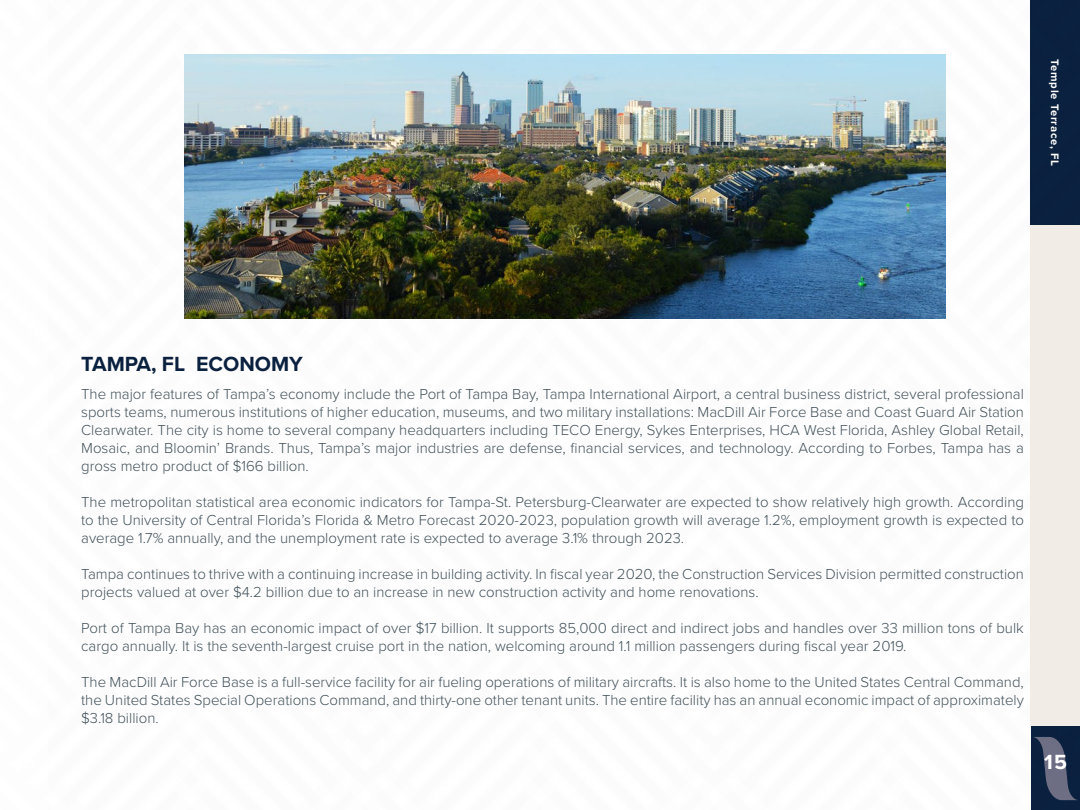
<style>
.page{position:relative;width:1080px;height:810px;background:#fff}
.page>*{position:absolute;margin:0;border:0;box-sizing:border-box;transform-origin:0 0}
.t1{font:700 21.25px "Proxima Nova";color:#0a203e}
.t2{font:700 21.25px "Proxima Nova";color:#fff}
.t3{font:300 15px/18px "Proxima Nova";color:#43525a;text-align:justify}
.t4{font:700 11.25px "Proxima Nova";letter-spacing:.06em;color:#fff}
</style>
<div class="page">
<img style="left:184px;top:0;width:896px;height:810px">
<p class="t4" style="left:1063px;top:59px;width:108px;rotate:90deg">Temple Terrace, FL</p>
<h1 class="t1" style="left:81px;top:348px;width:223px">TAMPA, FL ECONOMY</h1>
<p class="t3" style="left:81px;top:384px;width:944px">The major features of Tampa’s economy include the Port of Tampa Bay, Tampa International Airport, a central business district, several professional sports teams, numerous institutions of higher education, museums, and two military installations: MacDill Air Force Base and Coast Guard Air Station Clearwater. The city is home to several company headquarters including TECO Energy, Sykes Enterprises, HCA West Florida, Ashley Global Retail, Mosaic, and Bloomin’ Brands. Thus, Tampa’s major industries are defense, financial services, and technology. According to Forbes, Tampa has a gross metro product of $166 billion.</p>
<p class="t3" style="left:81px;top:492px;width:944px">The metropolitan statistical area economic indicators for Tampa-St. Petersburg-Clearwater are expected to show relatively high growth. According to the University of Central Florida’s Florida &amp; Metro Forecast 2020-2023, population growth will average 1.2%, employment growth is expected to average 1.7% annually, and the unemployment rate is expected to average 3.1% through 2023.</p>
<p class="t3" style="left:81px;top:564px;width:944px">Tampa continues to thrive with a continuing increase in building activity. In fiscal year 2020, the Construction Services Division permitted construction projects valued at over $4.2 billion due to an increase in new construction activity and home renovations.</p>
<p class="t3" style="left:81px;top:618px;width:944px">Port of Tampa Bay has an economic impact of over $17 billion. It supports 85,000 direct and indirect jobs and handles over 33 million tons of bulk cargo annually. It is the seventh-largest cruise port in the nation, welcoming around 1.1 million passengers during fiscal year 2019.</p>
<p class="t3" style="left:81px;top:672px;width:944px">The MacDill Air Force Base is a full-service facility for air fueling operations of military aircrafts. It is also home to the United States Central Command, the United States Special Operations Command, and thirty-one other tenant units. The entire facility has an annual economic impact of approximately $3.18 billion.</p>
<h1 class="t2" style="left:1044px;top:746px;width:24px">15</h1>
</div>
